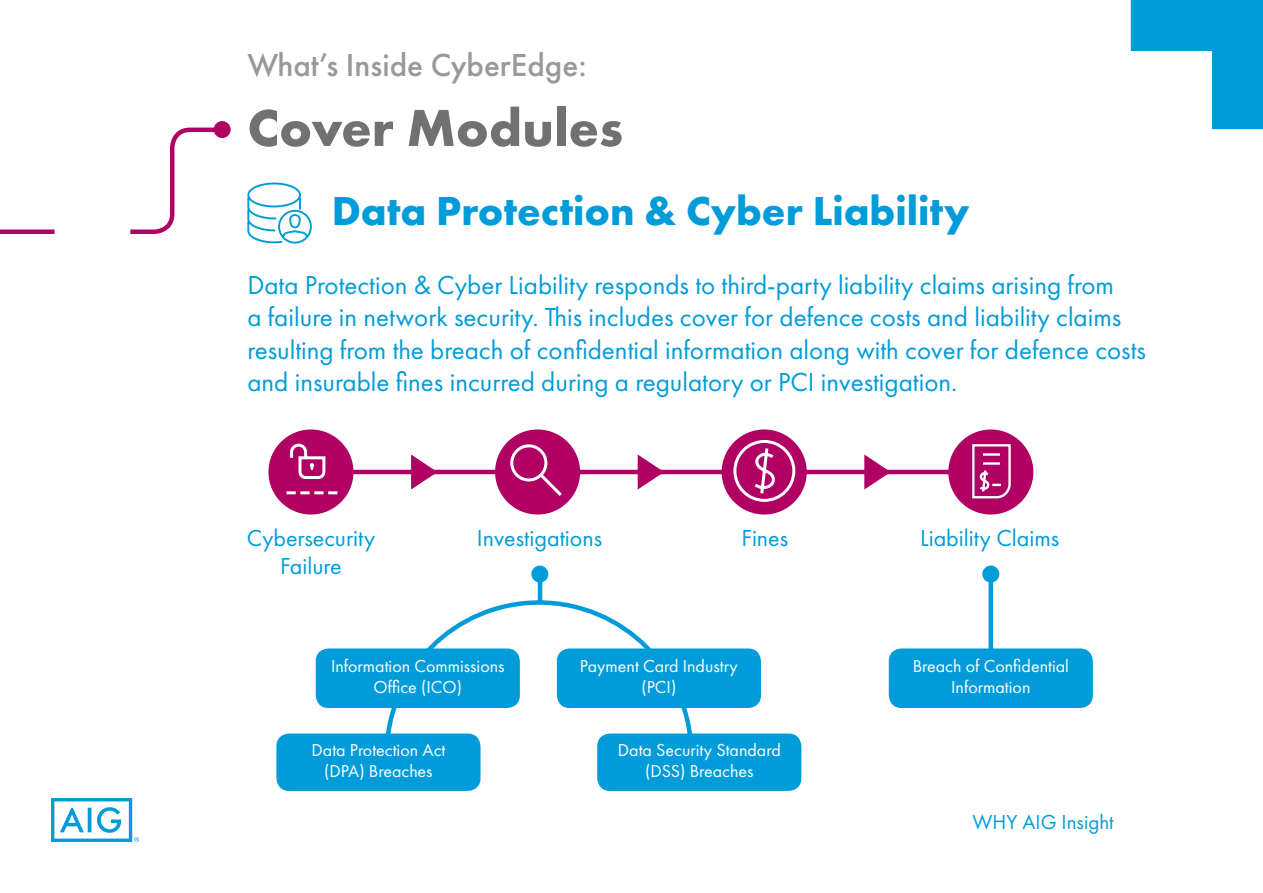
<style>
.page{position:relative;width:1263px;height:893px;background:#fff}
.page>*{position:absolute;margin:0;border:0;box-sizing:border-box;transform-origin:0 0}
.t1{font:700 54px "Futura PT";color:#707172}
.t2{font:700 42px "Futura PT";color:#009cda}
.t3{font:500 33px "Futura PT";color:#98999b}
.t4{font:27px/32.4px "Futura PT";color:#009cda}
.t5{font:24px/28.8px "Futura PT";color:#009cda;text-align:center}
.t6{font:21px "Futura PT";color:#009cda}
.t7{font:18px/21.6px "Futura PT";color:#fff;text-align:center}
</style>
<div class="page">
<svg style="left:386px;top:598px;width:306px;height:161px"></svg>
<div style="left:276px;top:733px;width:204px;height:58px;background:#009cda;border-radius:13px"></div>
<div style="left:597px;top:733px;width:204px;height:58px;background:#009cda;border-radius:13px"></div>
<div style="left:316px;top:648px;width:204px;height:60px;background:#009cda;border-radius:13px"></div>
<div style="left:557px;top:648px;width:204px;height:60px;background:#009cda;border-radius:13px"></div>
<svg style="left:51px;top:798px;width:88px;height:44px"></svg>
<svg style="left:1131px;top:0;width:132px;height:129px"></svg>
<div style="left:268px;top:429px;width:85px;height:85px;background:#b10064;border-radius:50%"></div>
<div style="left:495px;top:429px;width:85px;height:85px;background:#b10064;border-radius:50%"></div>
<div style="left:722px;top:429px;width:85px;height:85px;background:#b10064;border-radius:50%"></div>
<div style="left:948px;top:429px;width:85px;height:85px;background:#b10064;border-radius:50%"></div>
<hr style="left:345px;top:470px;width:618px;height:4px;background:#b10064">
<svg style="left:411px;top:454px;width:26px;height:35px"></svg>
<svg style="left:638px;top:454px;width:26px;height:35px"></svg>
<svg style="left:864px;top:454px;width:27px;height:35px"></svg>
<hr style="left:538px;top:574px;width:4px;height:28px;background:#009cda">
<div style="left:988px;top:575px;width:5px;height:86px;background:#009cda"></div>
<div style="left:889px;top:648px;width:204px;height:60px;background:#009cda;border-radius:13px"></div>
<svg style="left:510px;top:444px;width:52px;height:52px"></svg>
<svg style="left:732px;top:438px;width:65px;height:65px"></svg>
<svg style="left:290px;top:443px;width:36px;height:36px"></svg>
<svg style="left:286px;top:491px;width:51px;height:3px"></svg>
<svg style="left:972px;top:444px;width:39px;height:55px"></svg>
<div style="left:531px;top:566px;width:17px;height:17px;background:#009cda;border-radius:50%"></div>
<div style="left:982px;top:566px;width:17px;height:17px;background:#009cda;border-radius:50%"></div>
<svg style="left:247px;top:183px;width:65px;height:61px"></svg>
<svg style="left:214px;top:121px;width:17px;height:17px"></svg>
<div style="left:0;top:229px;width:55px;height:5px;background:#b10064"></div>
<svg style="left:130px;top:125px;width:97px;height:109px"></svg>
<p class="t3" style="left:247px;top:45px;width:341px">What’s Inside CyberEdge:</p>
<h1 class="t1" style="left:247px;top:93px;width:377px">Cover Modules</h1>
<h2 class="t2" style="left:332px;top:184px;width:639px">Data Protection &amp; Cyber Liability</h2>
<p class="t4" style="left:247px;top:268px;width:900px">Data Protection &amp; Cyber Liability responds to third-party liability claims arising from<br>a failure in network security. This includes cover for defence costs and liability claims resulting from the breach of confidential information along with cover for defence costs and insurable fines incurred during a regulatory or PCI investigation.</p>
<p class="t5" style="left:247px;top:523px;width:130px">Cybersecurity<br>Failure</p>
<p class="t5" style="left:477px;top:523px;width:127px">Investigations</p>
<p class="t5" style="left:741px;top:523px;width:48px">Fines</p>
<p class="t5" style="left:920px;top:523px;width:141px">Liability Claims</p>
<p class="t7" style="left:331px;top:655px;width:175px">Information Commissions<br>Office (ICO)</p>
<p class="t7" style="left:580px;top:655px;width:159px">Payment Card Industry (PCI)</p>
<p class="t7" style="left:311px;top:739px;width:135px">Data Protection Act (DPA) Breaches</p>
<p class="t7" style="left:618px;top:739px;width:164px">Data Security Standard (DSS) Breaches</p>
<p class="t7" style="left:913px;top:655px;width:158px">Breach of Confidential<br>Information</p>
<p class="t6" style="left:972px;top:809px;width:143px">WHY AIG Insight</p>
</div>
